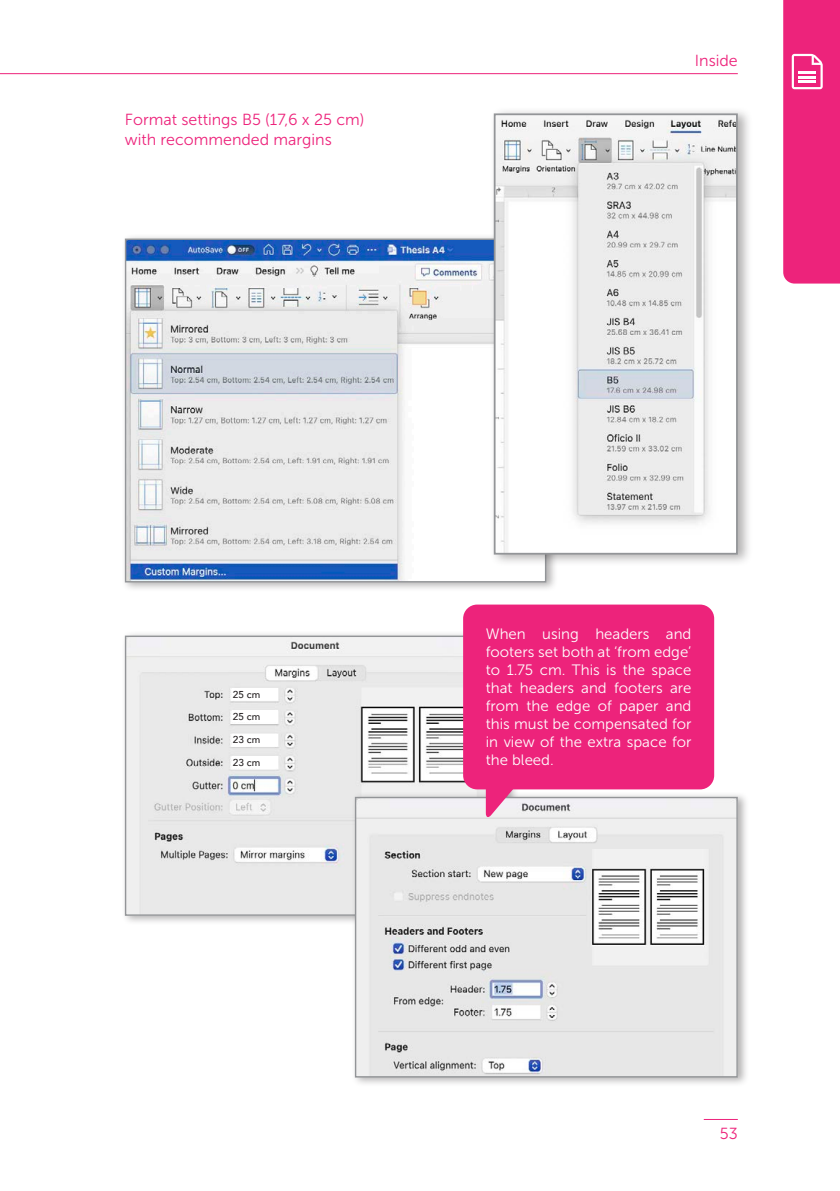
<style>
.page{position:relative;width:840px;height:1191px;background:#fff}
.page>*{position:absolute;margin:0;border:0;box-sizing:border-box;transform-origin:0 0}
.t1{font:16px/19.2px "Museo Sans 300";color:#ed237b}
.t2{font:15px/18px "Museo Sans 300";color:#fff;text-align:justify}
.t3{font:500 10px "Avenir";color:#231f20}
</style>
<div class="page">
<div style="left:783px;top:0;width:56px;height:283px;background:#ed237b"></div>
<hr style="left:797px;top:80px;width:18px;height:3px;background:#fff">
<hr style="left:0;top:73px;width:737px;height:1px;background:#ed237b">
<hr style="left:703px;top:1119px;width:34px;height:1px;background:#ed237b">
<div style="left:121px;top:630px;width:397px;height:295px;background:#231f20;opacity:.35"></div>
<img style="left:127px;top:637px;width:358px;height:276px">
<div style="left:232px;top:688px;width:45px;height:12px;background:#fff"></div>
<div style="left:232px;top:711px;width:45px;height:11px;background:#fff"></div>
<div style="left:232px;top:734px;width:45px;height:11px;background:#fff"></div>
<div style="left:232px;top:756px;width:45px;height:11px;background:#fff"></div>
<div style="left:351px;top:791px;width:397px;height:296px;background:#231f20;opacity:.35"></div>
<img style="left:356px;top:799px;width:379px;height:276px">
<div style="left:354px;top:797px;width:383px;height:280px;border:1px solid #939598"></div>
<div style="left:121px;top:233px;width:436px;height:359px;background:#231f20;opacity:.35"></div>
<img style="left:127px;top:240px;width:417px;height:340px">
<div style="left:489px;top:107px;width:263px;height:459px;background:#231f20;opacity:.35"></div>
<img style="left:496px;top:116px;width:238px;height:435px">
<div style="left:493px;top:113px;width:244px;height:441px;border:2px solid #939598"></div>
<svg style="left:485px;top:789px;width:53px;height:29px"></svg>
<div style="left:463px;top:604px;width:250px;height:185px;background:#ed237b;border-radius:14px"></div>
<p class="t1" style="left:125px;top:110px;width:241px">Format settings B5 (17,6 x 25 cm) with recommended margins</p>
<p class="t1" style="left:694px;top:51px;width:44px">Inside</p>
<p class="t3" style="left:233px;top:686px;width:29px">25 cm</p>
<p class="t3" style="left:233px;top:708px;width:29px">25 cm</p>
<p class="t3" style="left:233px;top:731px;width:29px">23 cm</p>
<p class="t3" style="left:233px;top:753px;width:29px">23 cm</p>
<p class="t2" style="left:485px;top:624px;width:207px">When using headers and footers set both at ‘from edge’ to 1.75 cm. This is the space that headers and footers are from the edge of paper and this must be compensated for in view of the extra space for the bleed.</p>
<p class="t1" style="left:719px;top:1124px;width:19px">53</p>
</div>
